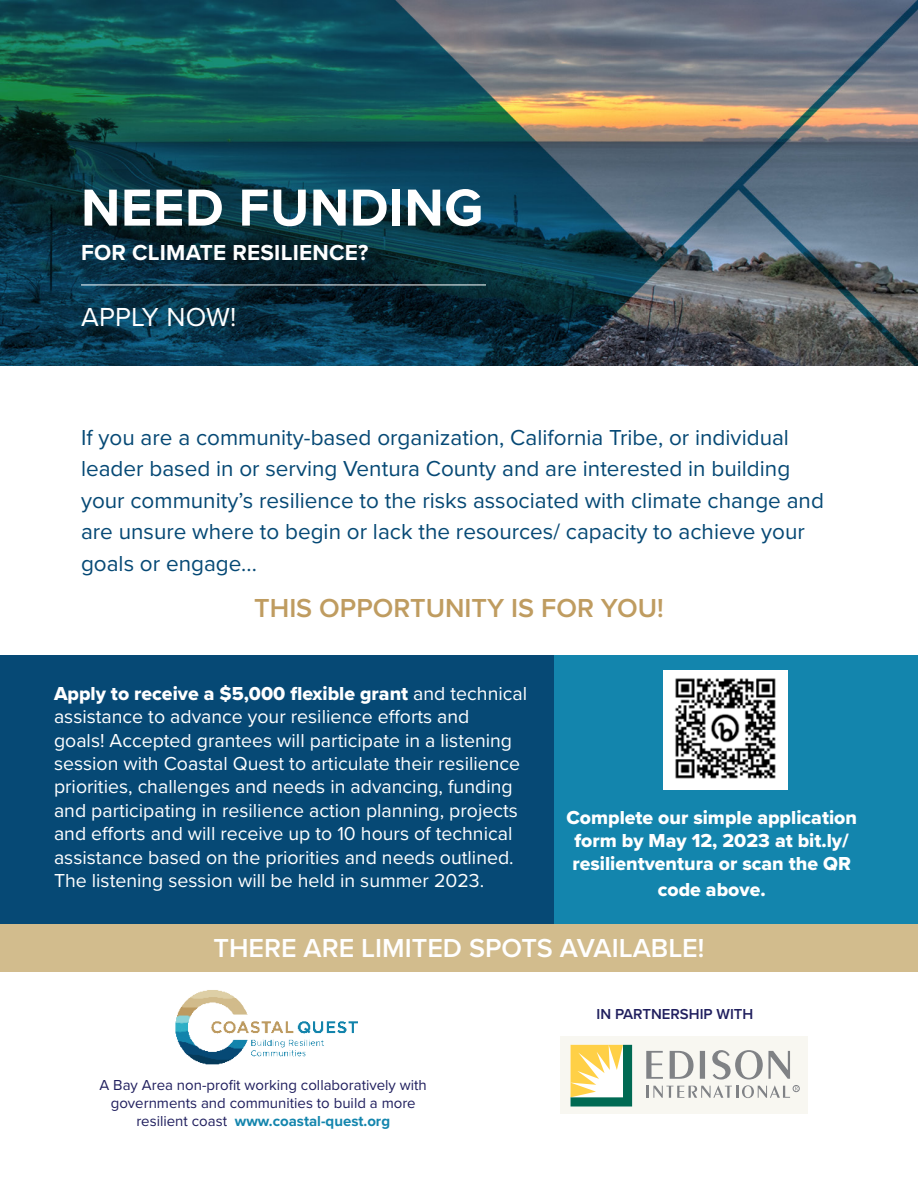
<style>
.page{position:relative;width:918px;height:1188px;background:#fff}
.page>*{position:absolute;margin:0;border:0;box-sizing:border-box;transform-origin:0 0}
.t1{font:700 54px "Proxima Nova";letter-spacing:.01em;color:#fff}
.t2{font:600 27px "Proxima Nova";color:#fff}
.t3{font:600 27px "Proxima Nova";color:#bf9c60}
.t4{font:27px "Proxima Nova";letter-spacing:.01em;color:#fff}
.t5{font:22.5px/31.5px "Proxima Nova";color:#064975}
.t6{font:700 22.5px "Proxima Nova";letter-spacing:.01em;color:#fff}
.t7{font:19.5px/23.4px "Proxima Nova";color:#fff}
.t8{font:19.5px/23.4px "Proxima Nova Extrabld";color:#fff;text-align:center}
.t9{font:15px/18px "Proxima Nova";color:#201f5e;text-align:center}
.t10{font:600 15px "Proxima Nova";color:#201f5e}
.s1{font-family:"Proxima Nova Extrabld"}
.s2{font-weight:700;color:#1385ad}
</style>
<div class="page">
<img style="left:0;top:1px;width:918px;height:364px">
<div style="left:540px;top:655px;width:378px;height:270px;background:#1385ad"></div>
<div style="left:0;top:655px;width:554px;height:270px;background:#064975"></div>
<div style="left:0;top:925px;width:918px;height:47px;background:#d2bc8d"></div>
<div style="left:560px;top:1037px;width:248px;height:77px;background:#f8f7f1"></div>
<svg style="left:571px;top:1045px;width:61px;height:62px"></svg>
<div style="left:793px;top:1085px;width:6px;height:7px;border:1px solid #808285;border-radius:50%"></div>
<svg style="left:646px;top:1050px;width:152px;height:48px"></svg>
<hr style="left:81px;top:285px;width:405px;height:1px;background:#fff">
<img style="left:175px;top:990px;width:183px;height:75px">
<img style="left:664px;top:671px;width:123px;height:119px">
<p class="t1" style="left:81px;top:167px;width:404px">NEED FUNDING</p>
<p class="t6" style="left:81px;top:236px;width:289px">FOR CLIMATE RESILIENCE?</p>
<p class="t4" style="left:81px;top:297px;width:157px">APPLY NOW!</p>
<p class="t5" style="left:81px;top:421px;width:744px">If you are a community-based organization, California Tribe, or individual leader based in or serving Ventura County and are interested in building your community’s resilience to the risks associated with climate change and are unsure where to begin or lack the resources/ capacity to achieve your goals or engage...</p>
<p class="t3" style="left:254px;top:588px;width:411px">THIS OPPORTUNITY IS FOR YOU!</p>
<p class="t7" style="left:54px;top:681px;width:475px"><span class="s1">Apply to receive a $5,000 flexible grant</span> and technical assistance to advance your resilience efforts and<br>goals! Accepted grantees will participate in a listening session with Coastal Quest to articulate their resilience priorities, challenges and needs in advancing, funding and participating in resilience action planning, projects and efforts and will receive up to 10 hours of technical assistance based on the priorities and needs outlined.<br>The listening session will be held in summer 2023.</p>
<p class="t8" style="left:566px;top:805px;width:292px">Complete our simple application form by May 12, 2023 at bit.ly/ resilientventura or scan the QR</p>
<p class="t8" style="left:658px;top:877px;width:109px">code above.</p>
<p class="t2" style="left:214px;top:928px;width:492px">THERE ARE LIMITED SPOTS AVAILABLE!</p>
<p class="t9" style="left:100px;top:1075px;width:329px">A Bay Area non-profit working collaboratively with governments and communities to build a more resilient coast <span class="s2">www.coastal-quest.org</span></p>
<p class="t10" style="left:597px;top:1003px;width:158px">IN PARTNERSHIP WITH</p>
</div>
